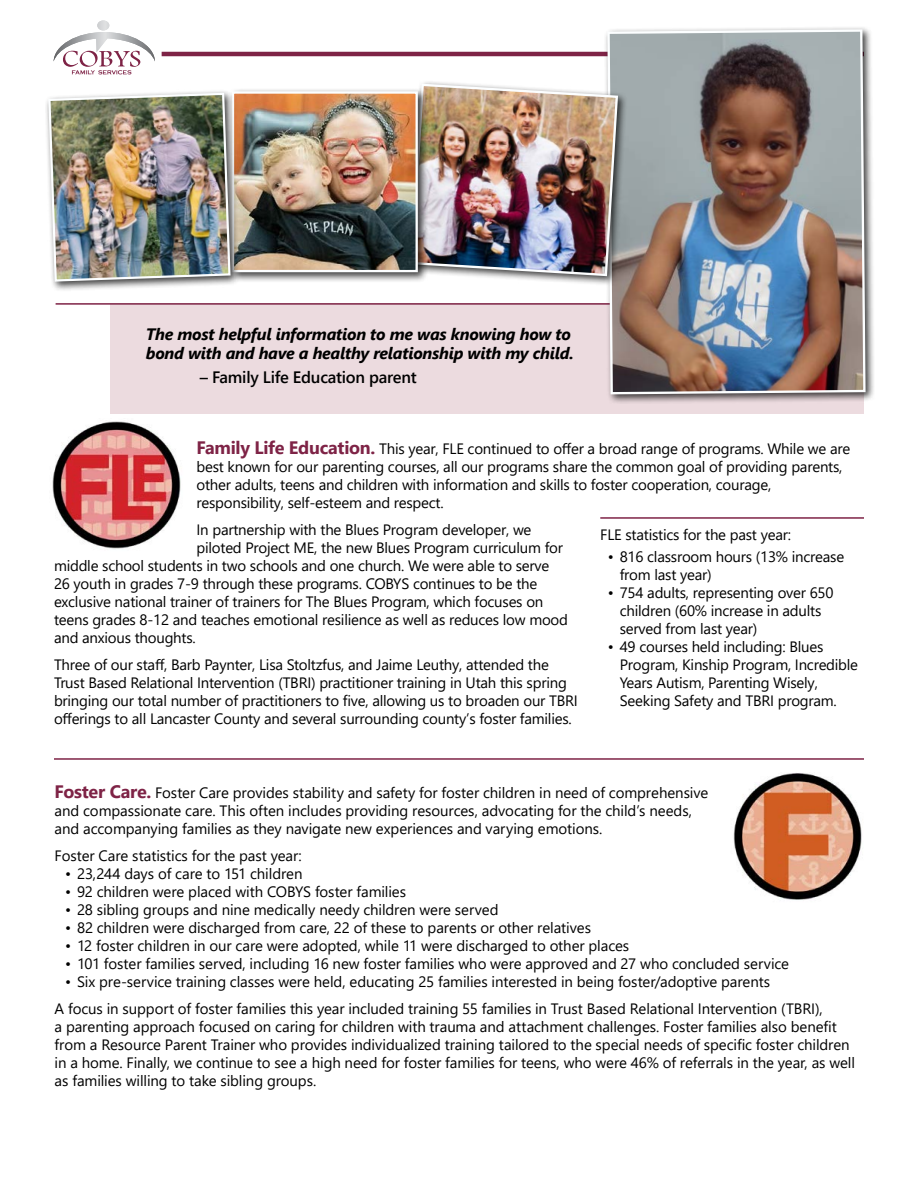
<style>
.page{position:relative;width:918px;height:1188px;background:#fff}
.page>*{position:absolute;margin:0;border:0;box-sizing:border-box;transform-origin:0 0}
.t1{font:italic 700 16.5px/19.5px "Segoe UI";letter-spacing:-.015em;color:#000}
.t2{font:600 16.5px "Segoe UI";letter-spacing:-.015em;color:#000}
.t3{font:15px/18px "Segoe UI";letter-spacing:-.015em;color:#000}
.s1{font-weight:700;font-size:18px;color:#7e2346}
</style>
<div class="page">
<div style="left:111px;top:304px;width:753px;height:110px;background:#ecdbdf"></div>
<svg style="left:54px;top:20px;width:101px;height:54px"></svg>
<hr style="left:162px;top:52px;width:702px;height:4px;background:#7e2346">
<hr style="left:56px;top:303px;width:808px;height:2px;background:#7e2346">
<hr style="left:54px;top:758px;width:810px;height:2px;background:#7e2346">
<hr style="left:600px;top:517px;width:264px;height:2px;background:#7e2346">
<div style="left:604px;top:26px;width:272px;height:378px;background:#000;opacity:.75"></div>
<img style="left:606px;top:28px;width:261px;height:368px">
<div style="left:407px;top:80px;width:221px;height:206px;background:#000;opacity:.75"></div>
<img style="left:409px;top:82px;width:210px;height:195px">
<div style="left:228px;top:88px;width:200px;height:195px;background:#000;opacity:.75"></div>
<img style="left:241px;top:94px;width:174px;height:175px">
<div style="left:232px;top:91px;width:186px;height:181px;border:2px solid #fcfeff"></div>
<div style="left:45px;top:89px;width:196px;height:203px;background:#000;opacity:.75"></div>
<img style="left:47px;top:92px;width:185px;height:191px">
<img style="left:52px;top:421px;width:129px;height:128px">
<img style="left:733px;top:773px;width:129px;height:127px">
<p class="t1" style="left:146px;top:322px;width:430px">The most helpful information to me was knowing how to bond with and have a healthy relationship with my child.</p>
<p class="t2" style="left:200px;top:362px;width:218px">– Family Life Education parent</p>
<p class="t3" style="left:196px;top:438px;width:655px"><span class="s1">Family Life Education.</span> This year, FLE continued to offer a broad range of programs. While we are best known for our parenting courses, all our programs share the common goal of providing parents, other adults, teens and children with information and skills to foster cooperation, courage, responsibility, self-esteem and respect.</p>
<p class="t3" style="left:197px;top:519px;width:336px">In partnership with the Blues Program developer, we</p>
<p class="t3" style="left:197px;top:537px;width:368px">piloted Project ME, the new Blues Program curriculum for</p>
<p class="t3" style="left:54px;top:555px;width:497px">middle school students in two schools and one church. We were able to serve</p>
<p class="t3" style="left:54px;top:573px;width:485px">26 youth in grades 7-9 through these programs. COBYS continues to be the</p>
<p class="t3" style="left:54px;top:591px;width:491px">exclusive national trainer of trainers for The Blues Program, which focuses on</p>
<p class="t3" style="left:54px;top:609px;width:516px">teens grades 8-12 and teaches emotional resilience as well as reduces low mood</p>
<p class="t3" style="left:54px;top:627px;width:143px">and anxious thoughts.</p>
<p class="t3" style="left:54px;top:654px;width:525px">Three of our staff, Barb Paynter, Lisa Stoltzfus, and Jaime Leuthy, attended the Trust Based Relational Intervention (TBRI) practitioner training in Utah this spring bringing our total number of practitioners to five, allowing us to broaden our TBRI offerings to all Lancaster County and several surrounding county’s foster families.</p>
<p class="t3" style="left:600px;top:524px;width:192px">FLE statistics for the past year:</p>
<p class="t3" style="left:620px;top:547px;width:226px;text-indent:-12px">• 816 classroom hours (13% increase from last year)</p>
<p class="t3" style="left:620px;top:583px;width:215px;text-indent:-12px">• 754 adults, representing over 650 children (60% increase in adults served from last year)</p>
<p class="t3" style="left:620px;top:637px;width:240px;text-indent:-12px">• 49 courses held including: Blues Program, Kinship Program, Incredible Years Autism, Parenting Wisely, Seeking Safety and TBRI program.</p>
<p class="t3" style="left:55px;top:783px;width:655px"><span class="s1">Foster Care.</span> Foster Care provides stability and safety for foster children in need of comprehensive and compassionate care. This often includes providing resources, advocating for the child’s needs, and accompanying families as they navigate new experiences and varying emotions.</p>
<p class="t3" style="left:55px;top:846px;width:249px">Foster Care statistics for the past year:</p>
<p class="t3" style="left:65px;top:864px;width:239px">• 23,244 days of care to 151 children</p>
<p class="t3" style="left:65px;top:882px;width:343px">• 92 children were placed with COBYS foster families</p>
<p class="t3" style="left:65px;top:900px;width:435px">• 28 sibling groups and nine medically needy children were served</p>
<p class="t3" style="left:65px;top:918px;width:527px">• 82 children were discharged from care, 22 of these to parents or other relatives</p>
<p class="t3" style="left:65px;top:936px;width:566px">• 12 foster children in our care were adopted, while 11 were discharged to other places</p>
<p class="t3" style="left:65px;top:954px;width:726px">• 101 foster families served, including 16 new foster families who were approved and 27 who concluded service</p>
<p class="t3" style="left:55px;top:967px;width:770px;line-height:27px;text-indent:10px">• Six pre-service training classes were held, educating 25 families interested in being foster/adoptive parents<br>A focus in support of foster families this year included training 55 families in Trust Based Relational Intervention (TBRI),</p>
<p class="t3" style="left:55px;top:1017px;width:802px">a parenting approach focused on caring for children with trauma and attachment challenges. Foster families also benefit from a Resource Parent Trainer who provides individualized training tailored to the special needs of specific foster children in a home. Finally, we continue to see a high need for foster families for teens, who were 46% of referrals in the year, as well as families willing to take sibling groups.</p>
</div>
